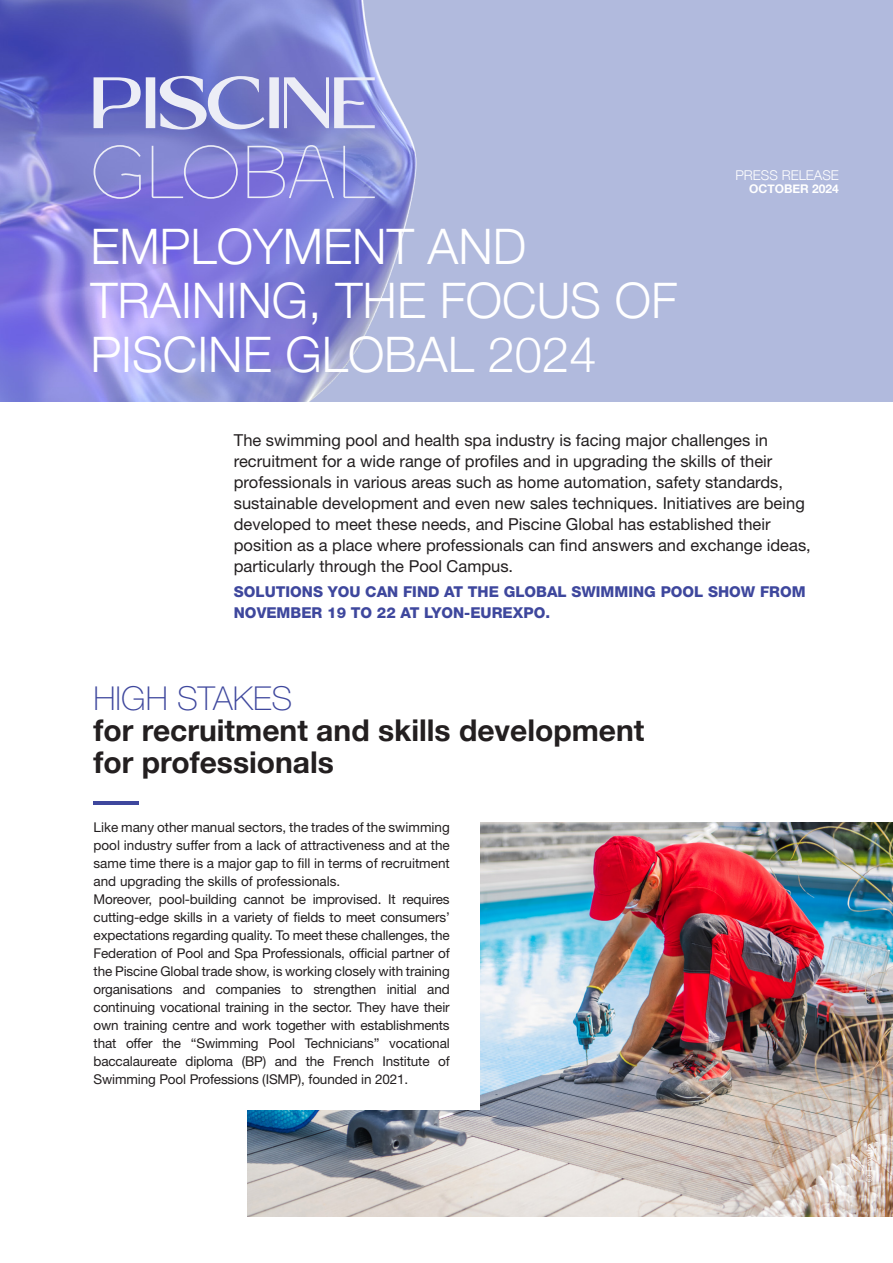
<style>
.page{position:relative;width:893px;height:1263px;background:#fff}
.page>*{position:absolute;margin:0;border:0;box-sizing:border-box;transform-origin:0 0}
.t1{font:300 48.9px/54px "Helvetica Neue";color:#fff}
.t2{font:100 33px "Helvetica Neue LT Std";color:#3e479d}
.t3{font:700 30px "Helvetica Neue";color:#231f20}
.t4{font:16.5px/21px "Helvetica Neue LT Std";color:#231f20}
.t5{font:800 15px/21px "Helvetica Neue LT Std";color:#3e479d}
.t6{font:13.5px/18px "Helvetica Neue LT Std";letter-spacing:-.01em;color:#231f20;text-align:justify}
.t7{font:300 13.5px "Helvetica Neue";color:#fff}
.t8{font:700 12px "Helvetica Neue";color:#fff}
.t9{font:9px "Helvetica Neue LT Std";color:#fff}
</style>
<div class="page">
<div style="left:0;top:0;width:893px;height:402px;background:#b1badd"></div>
<img style="left:0;top:0;width:417px;height:402px">
<svg style="left:94px;top:77px;width:47px;height:51px"></svg>
<svg style="left:160px;top:75px;width:104px;height:63px"></svg>
<div style="left:269px;top:77px;width:10px;height:51px;background:#ecedf6"></div>
<svg style="left:284px;top:77px;width:91px;height:51px"></svg>
<div style="left:146px;top:77px;width:9px;height:51px;background:#ecedf6"></div>
<svg style="left:152px;top:145px;width:86px;height:54px"></svg>
<svg style="left:247px;top:145px;width:87px;height:53px"></svg>
<svg style="left:343px;top:146px;width:32px;height:52px"></svg>
<svg style="left:94px;top:145px;width:47px;height:54px"></svg>
<img style="left:247px;top:823px;width:646px;height:393px">
<div style="left:226px;top:820px;width:253px;height:290px;background:#fff"></div>
<hr style="left:94px;top:801px;width:45px;height:4px;background:#3e479d">
<p class="t1" style="left:90px;top:216px;width:588px">EMPLOYMENT AND<br>TRAINING, THE FOCUS OF<br>PISCINE GLOBAL 2024</p>
<p class="t7" style="left:735px;top:164px;width:105px">PRESS RELEASE</p>
<p class="t8" style="left:749px;top:180px;width:91px">OCTOBER 2024</p>
<p class="t4" style="left:234px;top:429px;width:578px">The swimming pool and health spa industry is facing major challenges in recruitment for a wide range of profiles and in upgrading the skills of their professionals in various areas such as home automation, safety standards, sustainable development and even new sales techniques. Initiatives are being developed to meet these needs, and Piscine Global has established their position as a place where professionals can find answers and exchange ideas, particularly through the Pool Campus.</p>
<p class="t5" style="left:234px;top:581px;width:573px">SOLUTIONS YOU CAN FIND AT THE GLOBAL SWIMMING POOL SHOW FROM<br>NOVEMBER 19 TO 22 AT LYON-EUREXPO.</p>
<p class="t2" style="left:94px;top:679px;width:200px">HIGH STAKES</p>
<p class="t3" style="left:94px;top:707px;width:552px">for recruitment and skills development</p>
<p class="t3" style="left:94px;top:738px;width:242px">for professionals</p>
<p class="t6" style="left:94px;top:817px;width:358px">Like many other manual sectors, the trades of the swimming pool industry suffer from a lack of attractiveness and at the same time there is a major gap to fill in terms of recruitment and upgrading the skills of professionals.</p>
<p class="t6" style="left:94px;top:889px;width:358px">Moreover, pool-building cannot be improvised. It requires cutting-edge skills in a variety of fields to meet consumers’ expectations regarding quality. To meet these challenges, the Federation of Pool and Spa Professionals, official partner of the Piscine Global trade show, is working closely with training organisations and companies to strengthen initial and continuing vocational training in the sector. They have their own training centre and work together with establishments that offer the “Swimming Pool Technicians” vocational baccalaureate diploma (BP) and the French Institute of Swimming Pool Professions (ISMP), founded in 2021.</p>
<p class="t9" style="left:864px;top:1181px;width:39px;rotate:-90deg">© Envato</p>
</div>
